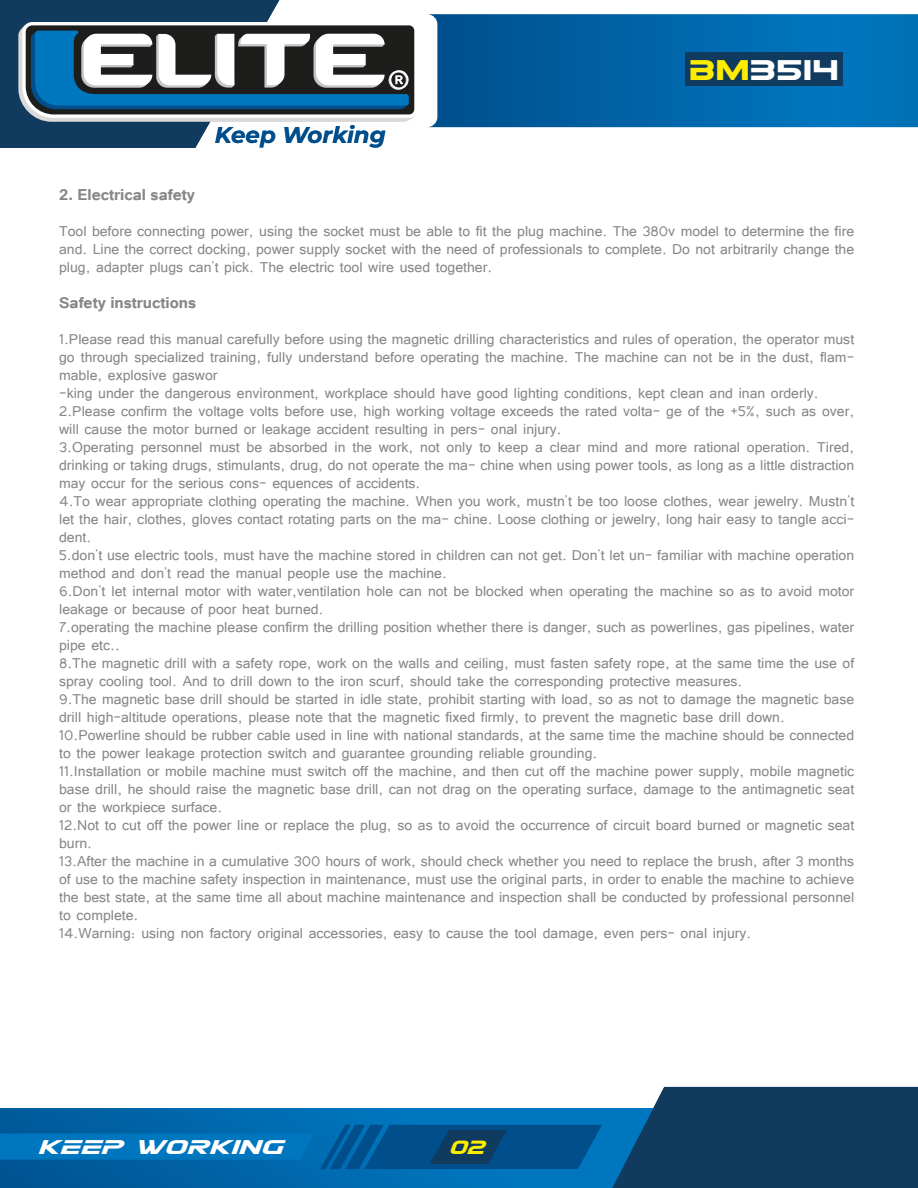
<style>
.page{position:relative;width:918px;height:1188px;background:#fff}
.page>*{position:absolute;margin:0;border:0;box-sizing:border-box;transform-origin:0 0}
.t1{font:29.1px "Eurofighter Title";letter-spacing:-.3em;color:#fff;scale:1.1 1}
.t2{font:italic 700 22.95px "Montserrat";color:#004e8b}
.t3{font:italic 20.25px "Eurofighter Expanded";color:#fff;scale:1.1 1}
.t4{font:700 19.5px "Tunga";color:#878787}
.t5{font:italic 19.5px "Eurofighter";color:#ffed00;scale:1.1 1}
.t6{font:18px/18px "Tunga";color:#878787;text-align:justify}
.s1{color:#ffed00}
</style>
<div class="page">
<svg style="left:428px;top:14px;width:490px;height:113px;background:#0668a9"></svg>
<svg style="left:0;top:0;width:415px;height:148px"></svg>
<svg style="left:0;top:1087px;width:918px;height:101px;background:#2b6e9e"></svg>
<div style="left:685px;top:52px;width:158px;height:34px;background:#103a5e"></div>
<p class="t2" style="left:215px;top:119px;width:172px">Keep Working</p>
<h1 class="t1" style="left:684px;top:55px;width:146px"><span class="s1">Bm</span>3514</h1>
<p class="t4" style="left:59px;top:181px;width:137px">2. Electrical safety</p>
<p class="t6" style="left:59px;top:220px;width:797px">Tool before connecting power, using the socket must be able to fit the plug machine. The 380v model to determine the fire and. Line the correct docking, power supply socket with the need of professionals to complete. Do not arbitrarily change the plug, adapter plugs can't pick. The electric tool wire used together.</p>
<p class="t4" style="left:59px;top:289px;width:139px">Safety instructions</p>
<p class="t6" style="left:59px;top:328px;width:797px;text-align:left">1.Please read this manual carefully before using the magnetic drilling characteristics and rules of operation, the operator must go through specialized training, fully understand before operating the machine. The machine can not be in the dust, flam&shy;mable, explosive gaswor<br>-king under the dangerous environment, workplace should have good lighting conditions, kept clean and inan orderly.<br>2.Please confirm the voltage volts before use, high working voltage exceeds the rated volta- ge of the +5%, such as over, will cause the motor burned or leakage accident resulting in pers- onal injury.<br>3.Operating personnel must be absorbed in the work, not only to keep a clear mind and more rational operation. Tired, drinking or taking drugs, stimulants, drug, do not operate the ma- chine when using power tools, as long as a little distraction may occur for the serious cons- equences of accidents.<br>4.To wear appropriate clothing operating the machine. When you work, mustn't be too loose clothes, wear jewelry. Mustn't let the hair, clothes, gloves contact rotating parts on the ma- chine. Loose clothing or jewelry, long hair easy to tangle acci&shy;dent.<br>5.don't use electric tools, must have the machine stored in children can not get. Don't let un- familiar with machine operation method and don't read the manual people use the machine.<br>6.Don't let internal motor with water,ventilation hole can not be blocked when operating the machine so as to avoid motor leakage or because of poor heat burned.<br>7.operating the machine please confirm the drilling position whether there is danger, such as powerlines, gas pipelines, water pipe etc..<br>8.The magnetic drill with a safety rope, work on the walls and ceiling, must fasten safety rope, at the same time the use of spray cooling tool. And to drill down to the iron scurf, should take the corresponding protective measures.<br>9.The magnetic base drill should be started in idle state, prohibit starting with load, so as not to damage the magnetic base drill high-altitude operations, please note that the magnetic fixed firmly, to prevent the magnetic base drill down.<br>10.Powerline should be rubber cable used in line with national standards, at the same time the machine should be connected to the power leakage protection switch and guarantee grounding reliable grounding.<br>11.Installation or mobile machine must switch off the machine, and then cut off the machine power supply, mobile magnetic base drill, he should raise the magnetic base drill, can not drag on the operating surface, damage to the antimagnetic seat or the workpiece surface.<br>12.Not to cut off the power line or replace the plug, so as to avoid the occurrence of circuit board burned or magnetic seat burn.<br>13.After the machine in a cumulative 300 hours of work, should check whether you need to replace the brush, after 3 months of use to the machine safety inspection in maintenance, must use the original parts, in order to enable the machine to achieve the best state, at the same time all about machine maintenance and inspection shall be conducted by professional personnel to complete.<br>14.Warning: using non factory original accessories, easy to cause the tool damage, even pers- onal injury.</p>
<p class="t3" style="left:38px;top:1136px;width:224px">KEEP WORKiNG</p>
<p class="t5" style="left:448px;top:1137px;width:34px">02</p>
<p class="t5" style="left:454px;top:1137px;width:23px">01</p>
</div>
